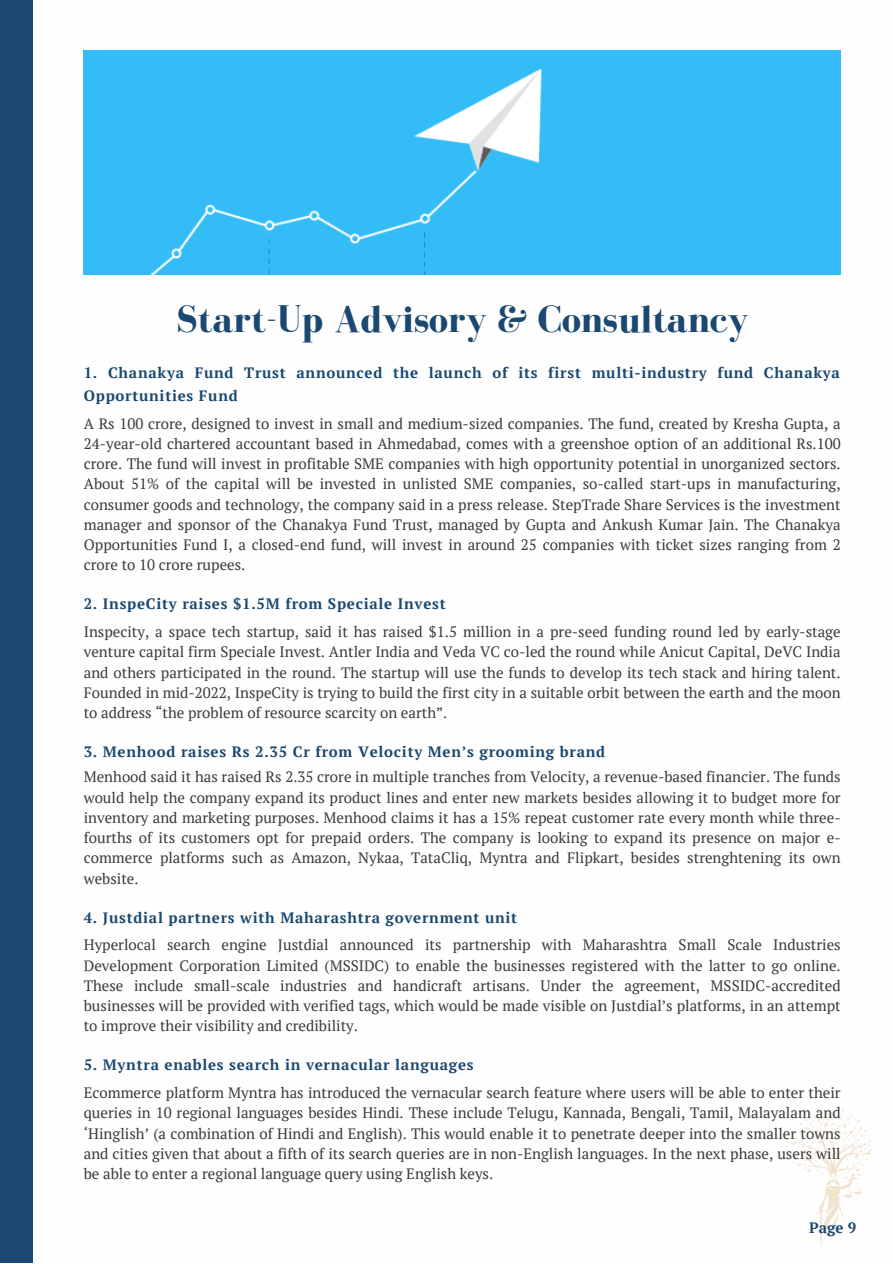
<style>
.page{position:relative;width:893px;height:1264px;background:#fff}
.page>*{position:absolute;margin:0;border:0;box-sizing:border-box;transform-origin:0 0}
.t1{font:700 39px "Bodoni FLF";color:#1a4870}
.t2{font:15px/20.2px "PT Serif";color:#3d3a38;text-align:justify}
.t3{font:700 15px/22.5px "PT Serif";letter-spacing:.05em;color:#1a4870}
</style>
<div class="page">
<div style="left:0;top:0;width:33px;height:1262px;background:#1a4870"></div>
<div style="left:84px;top:51px;width:756px;height:223px;background:#34bcf6"></div>
<img style="left:792px;top:1109px;width:80px;height:137px">
<p class="t1" style="left:176px;top:298px;width:573px">Start-Up Advisory &amp; Consultancy</p>
<p class="t3" style="left:84px;top:361px;width:757px">1. Chanakya Fund Trust announced the launch of its first multi-industry fund Chanakya<br>Opportunities Fund</p>
<p class="t2" style="left:84px;top:413px;width:758px">A Rs 100 crore, designed to invest in small and medium-sized companies. The fund, created by Kresha Gupta, a 24-year-old chartered accountant based in Ahmedabad, comes with a greenshoe option of an additional Rs.100 crore. The fund will invest in profitable SME companies with high opportunity potential in unorganized sectors.<br>About 51% of the capital will be invested in unlisted SME companies, so-called start-ups in manufacturing, consumer goods and technology, the company said in a press release. StepTrade Share Services is the investment manager and sponsor of the Chanakya Fund Trust, managed by Gupta and Ankush Kumar Jain. The Chanakya Opportunities Fund I, a closed-end fund, will invest in around 25 companies with ticket sizes ranging from 2 crore to 10 crore rupees.</p>
<p class="t3" style="left:84px;top:592px;width:363px">2. InspeCity raises $1.5M from Speciale Invest</p>
<p class="t2" style="left:84px;top:621px;width:758px">Inspecity, a space tech startup, said it has raised $1.5 million in a pre-seed funding round led by early-stage venture capital firm Speciale Invest. Antler India and Veda VC co-led the round while Anicut Capital, DeVC India and others participated in the round. The startup will use the funds to develop its tech stack and hiring talent.<br>Founded in mid-2022, InspeCity is trying to build the first city in a suitable orbit between the earth and the moon to address “the problem of resource scarcity on earth”.</p>
<p class="t3" style="left:84px;top:740px;width:523px">3. Menhood raises Rs 2.35 Cr from Velocity Men’s grooming brand</p>
<p class="t2" style="left:84px;top:766px;width:758px">Menhood said it has raised Rs 2.35 crore in multiple tranches from Velocity, a revenue-based financier. The funds would help the company expand its product lines and enter new markets besides allowing it to budget more for inventory and marketing purposes. Menhood claims it has a 15% repeat customer rate every month while three&shy;fourths of its customers opt for prepaid orders. The company is looking to expand its presence on major e&shy;commerce platforms such as Amazon, Nykaa, TataCliq, Myntra and Flipkart, besides strenghtening its own website.</p>
<p class="t3" style="left:84px;top:905px;width:435px">4. Justdial partners with Maharashtra government unit</p>
<p class="t2" style="left:84px;top:934px;width:758px">Hyperlocal search engine Justdial announced its partnership with Maharashtra Small Scale Industries Development Corporation Limited (MSSIDC) to enable the businesses registered with the latter to go online.<br>These include small-scale industries and handicraft artisans. Under the agreement, MSSIDC-accredited businesses will be provided with verified tags, which would be made visible on Justdial’s platforms, in an attempt to improve their visibility and credibility.</p>
<p class="t3" style="left:84px;top:1053px;width:391px">5. Myntra enables search in vernacular languages</p>
<p class="t2" style="left:84px;top:1082px;width:758px">Ecommerce platform Myntra has introduced the vernacular search feature where users will be able to enter their queries in 10 regional languages besides Hindi. These include Telugu, Kannada, Bengali, Tamil, Malayalam and ‘Hinglish’ (a combination of Hindi and English). This would enable it to penetrate deeper into the smaller towns and cities given that about a fifth of its search queries are in non-English languages. In the next phase, users will be able to enter a regional language query using English keys.</p>
<p class="t3" style="left:809px;top:1215px;width:48px">Page 9</p>
</div>
